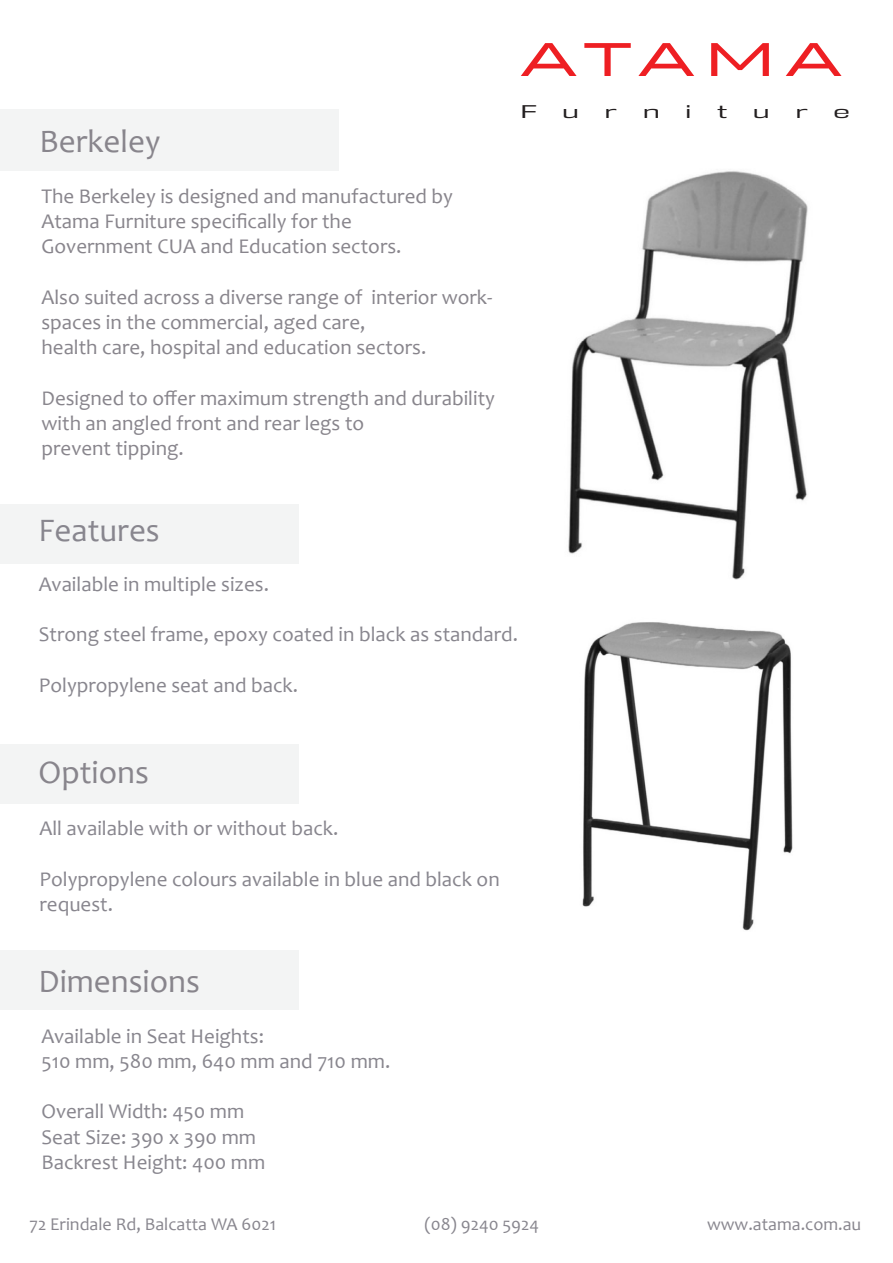
<style>
.page{position:relative;width:893px;height:1263px;background:#fff}
.page>*{position:absolute;margin:0;border:0;box-sizing:border-box;transform-origin:0 0}
.t1{font:500 46.95px "Halogen";letter-spacing:.17em;color:#ee1f23;scale:1.22 1}
.t2{font:33px "Candara";color:#88858c}
.t3{font:33px "Candara";color:#88868e}
.t4{font:21px/25.2px "Candara";color:#88858c}
.t5{font:21px/25.2px "Candara";color:#88868e}
.t6{font:18px "Candara";color:#88868e}
.t7{font:16.95px "DDT Bk";color:#231f20;scale:1.6 1}
</style>
<div class="page">
<div style="left:0;top:504px;width:299px;height:60px;background:#f3f4f4"></div>
<div style="left:0;top:744px;width:299px;height:60px;background:#f3f4f4"></div>
<div style="left:0;top:950px;width:299px;height:60px;background:#f3f4f4"></div>
<div style="left:0;top:110px;width:339px;height:61px;background:#f3f4f4"></div>
<img style="left:582px;top:622px;width:211px;height:309px">
<img style="left:568px;top:171px;width:240px;height:409px">
<p class="t2" style="left:40px;top:120px;width:122px">Berkeley</p>
<p class="t4" style="left:42px;top:183px;width:413px">The Berkeley is designed and manufactured by<br>Atama Furniture specifically for the<br>Government CUA and Education sectors.</p>
<p class="t4" style="left:42px;top:284px;width:452px">Also suited across a diverse range of interior work&shy;spaces in the commercial, aged care,<br>health care, hospital and education sectors.</p>
<p class="t4" style="left:42px;top:385px;width:455px">Designed to offer maximum strength and durability with an angled front and rear legs to<br>prevent tipping.</p>
<p class="t3" style="left:39px;top:510px;width:123px">Features</p>
<p class="t1" style="left:521px;top:31px;width:264px">ATAMA</p>
<p class="t7" style="left:521px;top:101px;width:12px">F</p>
<p class="t7" style="left:562px;top:101px;width:12px">u</p>
<p class="t7" style="left:605px;top:101px;width:9px">r</p>
<p class="t7" style="left:643px;top:101px;width:12px">n</p>
<p class="t7" style="left:685px;top:101px;width:6px">i</p>
<p class="t7" style="left:717px;top:101px;width:8px">t</p>
<p class="t7" style="left:753px;top:101px;width:12px">u</p>
<p class="t7" style="left:795px;top:101px;width:9px">r</p>
<p class="t7" style="left:833px;top:101px;width:12px">e</p>
<p class="t5" style="left:39px;top:571px;width:232px">Available in multiple sizes.</p>
<p class="t5" style="left:39px;top:622px;width:481px">Strong steel frame, epoxy coated in black as standard.</p>
<p class="t5" style="left:39px;top:672px;width:261px">Polypropylene seat and back.</p>
<p class="t2" style="left:39px;top:752px;width:112px">Options</p>
<p class="t5" style="left:40px;top:815px;width:300px">All available with or without back.</p>
<p class="t5" style="left:40px;top:866px;width:462px">Polypropylene colours available in blue and black on request.</p>
<p class="t2" style="left:39px;top:960px;width:163px">Dimensions</p>
<p class="t5" style="left:42px;top:1023px;width:224px">Available in Seat Heights:</p>
<p class="t5" style="left:42px;top:1048px;width:350px">510 mm, 580 mm, 640 mm and 710 mm.</p>
<p class="t5" style="left:42px;top:1099px;width:204px">Overall Width: 450 mm</p>
<p class="t5" style="left:42px;top:1124px;width:216px">Seat Size: 390 x 390 mm</p>
<p class="t5" style="left:42px;top:1149px;width:225px">Backrest Height: 400 mm</p>
<p class="t6" style="left:30px;top:1212px;width:248px">72 Erindale Rd, Balcatta WA 6021</p>
<p class="t6" style="left:424px;top:1212px;width:116px">(08) 9240 5924</p>
<p class="t6" style="left:707px;top:1212px;width:156px">www.atama.com.au</p>
</div>
